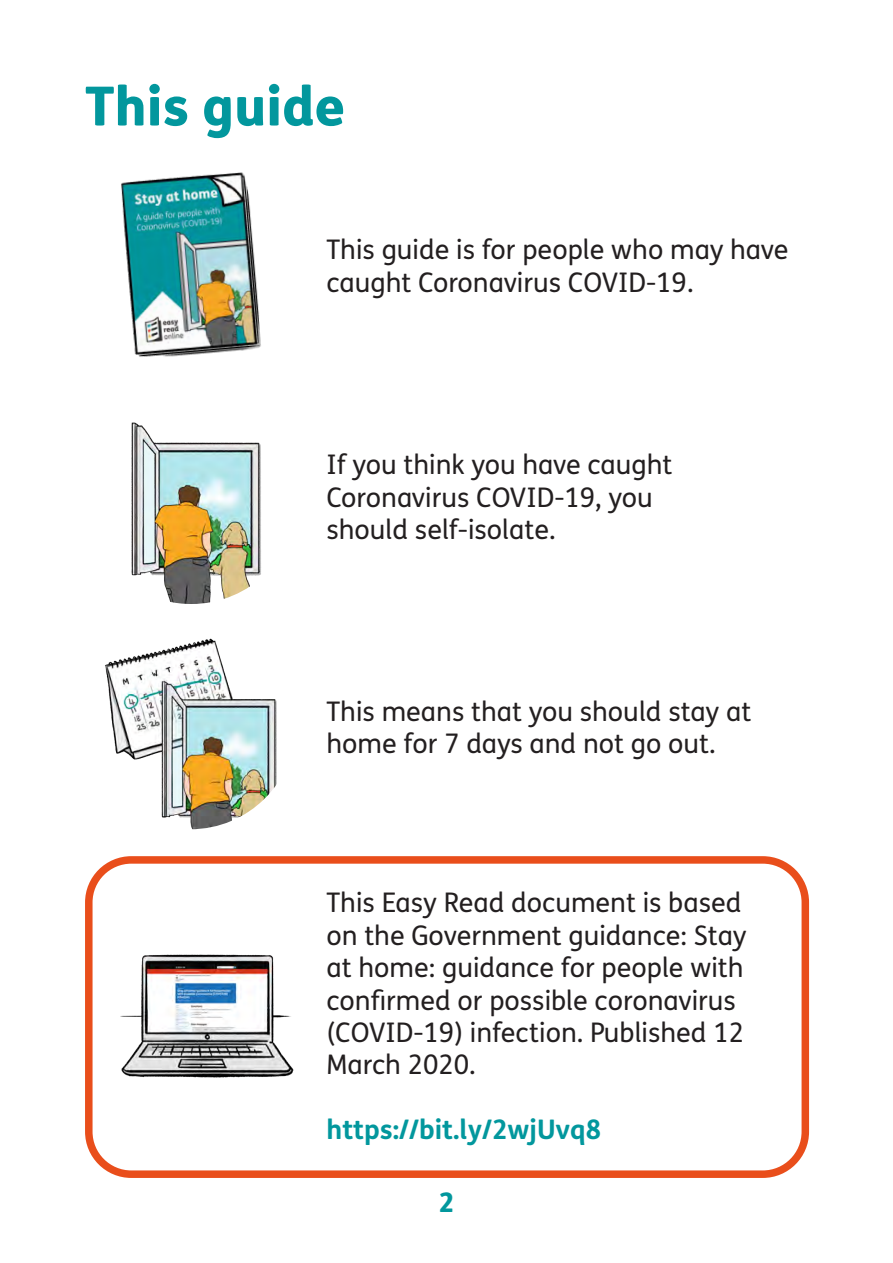
<style>
.page{position:relative;width:893px;height:1263px;background:#fff}
.page>*{position:absolute;margin:0;border:0;box-sizing:border-box;transform-origin:0 0}
.t1{font:800 54px "FS Me";color:#02979d}
.t2{font:27px/32.4px "FS Me";color:#231f20}
.t3{font:700 27px "FS Me";color:#02979d}
.t4{font:800 27px "FS Me";color:#02979d}
</style>
<div class="page">
<div style="left:85px;top:856px;width:724px;height:322px;border:8px solid #e94e1b;border-radius:43px"></div>
<img style="left:120px;top:954px;width:174px;height:124px">
<img style="left:121px;top:172px;width:140px;height:185px">
<img style="left:131px;top:422px;width:130px;height:182px">
<img style="left:105px;top:638px;width:172px;height:191px">
<p class="t1" style="left:85px;top:64px;width:262px">This guide</p>
<p class="t2" style="left:326px;top:233px;width:463px">This guide is for people who may have caught Coronavirus COVID-19.</p>
<p class="t2" style="left:326px;top:448px;width:347px">If you think you have caught<br>Coronavirus COVID-19, you</p>
<p class="t2" style="left:326px;top:513px;width:231px">should self-isolate.</p>
<p class="t2" style="left:326px;top:694px;width:426px">This means that you should stay at home for 7 days and not go out.</p>
<p class="t2" style="left:326px;top:886px;width:421px">This Easy Read document is based on the Government guidance: Stay at home: guidance for people with confirmed or possible coronavirus (COVID-19) infection. Published 12<br>March 2020.</p>
<p class="t3" style="left:326px;top:1109px;width:277px">https://bit.ly/2wjUvq8</p>
<p class="t4" style="left:439px;top:1181px;width:17px">2</p>
</div>
